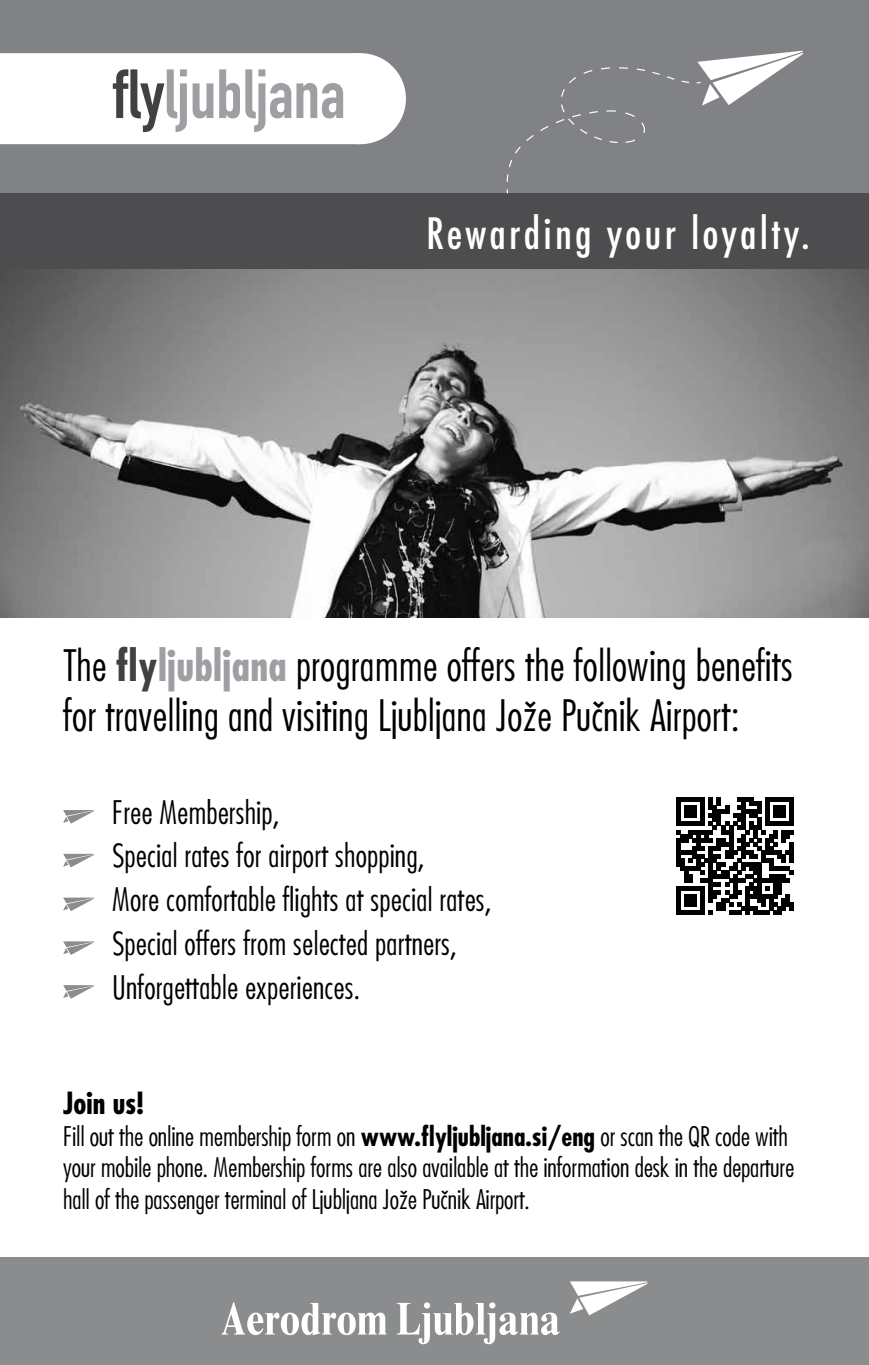
<style>
.page{position:relative;width:869px;height:1365px;background:#fff}
.page>*{position:absolute;margin:0;border:0;box-sizing:border-box;transform-origin:0 0}
.t1{font:700 68.25px "DIN Condensed";color:#9d9fa2}
.t2{font:300 condensed 42px/50.4px "Futura";letter-spacing:.01em;color:#000}
.t3{font:500 condensed 42px "Futura";letter-spacing:.075em;color:#fff}
.t4{font:300 condensed 31.5px/43.8px "Futura";letter-spacing:.01em;color:#000}
.t5{font:700 condensed 29.75px "SS Futura";color:#000}
.t6{font:300 condensed 26.25px/31.5px "Futura";color:#000}
.s1{color:#414042}
.s2{font-family:"SS Futura";font-weight:700;color:#414042}
.s3{font-family:"SS Futura";font-weight:700;color:#9d9fa2}
.s4{font-family:"SS Futura";font-weight:700}
</style>
<div class="page">
<img style="left:0;top:269px;width:868px;height:348px">
<div style="left:0;top:0;width:868px;height:195px;background:#808285"></div>
<div style="left:315px;top:53px;width:91px;height:91px;background:#fff;border-radius:50%"></div>
<div style="left:0;top:53px;width:360px;height:91px;background:#fff"></div>
<div style="left:0;top:193px;width:868px;height:76px;background:#4d4d4f"></div>
<svg style="left:63px;top:810px;width:31px;height:13px"></svg>
<svg style="left:63px;top:853px;width:31px;height:14px"></svg>
<svg style="left:63px;top:897px;width:31px;height:14px"></svg>
<svg style="left:63px;top:941px;width:31px;height:13px"></svg>
<svg style="left:63px;top:985px;width:31px;height:13px"></svg>
<svg style="left:506px;top:51px;width:296px;height:143px"></svg>
<div style="left:0;top:1256px;width:868px;height:108px;background:#8a8c8e"></div>
<svg style="left:221px;top:1302px;width:338px;height:41px"></svg>
<svg style="left:570px;top:1281px;width:77px;height:34px"></svg>
<svg style="left:676px;top:797px;width:117px;height:117px"></svg>
<h1 class="t1" style="left:112px;top:54px;width:234px"><span class="s1">fly</span>ljubljana</h1>
<h2 class="t3" style="left:426px;top:206px;width:384px">Rewarding your loyalty.</h2>
<h2 class="t2" style="left:63px;top:639px;width:730px">The <span class="s2">fly</span><span class="s3">ljubljana</span> programme offers the following benefits for travelling and visiting Ljubljana Jo‘e Pu~nik Airport:</h2>
<p class="t4" style="left:112px;top:789px;width:380px">Free Membership,<br>Special rates for airport shopping,<br>More comfortable flights at special rates, Special offers from selected partners, Unforgettable experiences.</p>
<p class="t5" style="left:63px;top:1083px;width:82px">Join us!</p>
<p class="t6" style="left:63px;top:1119px;width:732px">Fill out the online membership form on <span class="s4">www.flyljubljana.si/eng</span> or scan the QR code with your mobile phone. Membership forms are also available at the information desk in the departure hall of the passenger terminal of Ljubljana Jo‘e Pu~nik Airport.</p>
</div>
